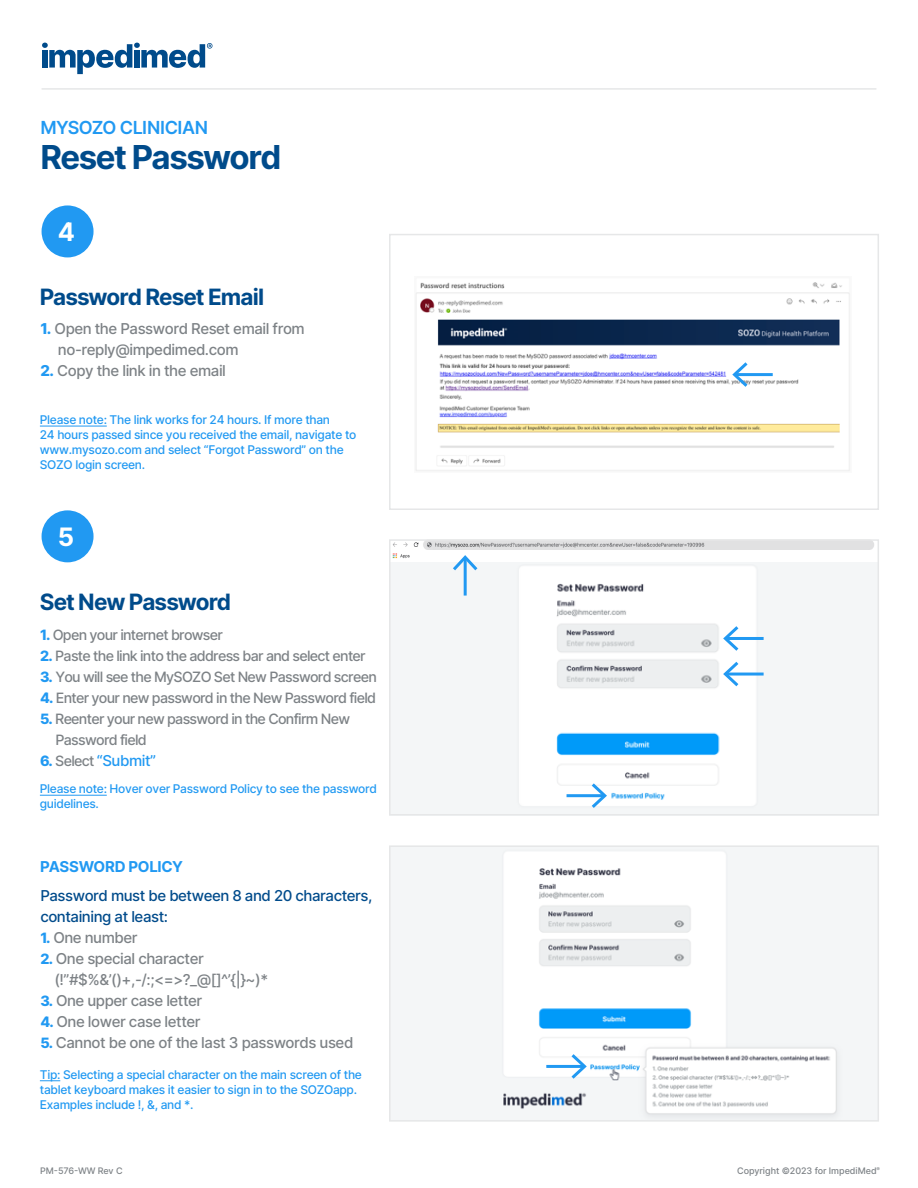
<style>
.page{position:relative;width:918px;height:1188px;background:#fff}
.page>*{position:absolute;margin:0;border:0;box-sizing:border-box;transform-origin:0 0}
.t1{font:700 33px "Inter";letter-spacing:-.045em;color:#004b8b}
.t2{font:700 25.35px "Inter";color:#fff}
.t3{font:700 22.5px "Inter";letter-spacing:-.04em;color:#004b8b}
.t4{font:600 18px "Inter";letter-spacing:-.025em;color:#2199f2}
.t5{font:500 15px/21px "Inter";letter-spacing:-.03em;color:#7d8286}
.t6{font:500 15px/21px "Inter";letter-spacing:-.03em;color:#004b8b}
.t7{font:500 15px "Inter";letter-spacing:-.03em;color:#2199f2}
.t8{font:700 15px "Inter";letter-spacing:-.02em;color:#2199f2}
.t9{font:500 14.25px/21px "Inter";letter-spacing:-.05em;color:#7d8286}
.t10{font:500 12px/15px "Inter";letter-spacing:-.025em;color:#2199f2}
.t11{font:500 9px "Inter";letter-spacing:-.005em;color:#7d8286}
.s1{font-weight:800;color:#2199f2}
.s2{font-weight:800;font-size:14.25px}
.s3{font-size:14.25px;color:#7d8286}
.s4{font-weight:800;font-size:14.25px;color:#2199f2}
</style>
<div class="page">
<img style="left:415px;top:282px;width:435px;height:189px">
<img style="left:392px;top:562px;width:484px;height:251px">
<hr style="left:40px;top:426px;width:67px;height:1px;background:#2199f2">
<img style="left:392px;top:542px;width:482px;height:17px">
<svg style="left:40px;top:1080px;width:20px;height:1px"></svg>
<hr style="left:40px;top:795px;width:67px;height:1px;background:#2199f2">
<div style="left:389px;top:234px;width:490px;height:276px;border:2px solid #e6e7e8"></div>
<img style="left:392px;top:848px;width:484px;height:271px">
<div style="left:389px;top:539px;width:490px;height:277px;border:2px solid #e6e7e8"></div>
<div style="left:389px;top:845px;width:490px;height:277px;border:2px solid #e6e7e8"></div>
<div style="left:42px;top:205px;width:52px;height:52px;background:#2199f2;border-radius:50%"></div>
<div style="left:42px;top:510px;width:52px;height:52px;background:#2199f2;border-radius:50%"></div>
<hr style="left:42px;top:88px;width:834px;height:2px;background:#e6e7e8">
<svg style="left:42px;top:42px;width:171px;height:32px"></svg>
<hr style="left:736px;top:373px;width:37px;height:3px;background:#2199f2">
<svg style="left:732px;top:362px;width:16px;height:25px"></svg>
<hr style="left:726px;top:637px;width:38px;height:3px;background:#2199f2">
<svg style="left:723px;top:626px;width:15px;height:25px"></svg>
<hr style="left:726px;top:673px;width:38px;height:3px;background:#2199f2">
<svg style="left:723px;top:662px;width:15px;height:24px"></svg>
<hr style="left:567px;top:794px;width:37px;height:3px;background:#2199f2">
<svg style="left:592px;top:783px;width:15px;height:25px"></svg>
<hr style="left:546px;top:1065px;width:38px;height:3px;background:#2199f2">
<svg style="left:572px;top:1054px;width:15px;height:25px"></svg>
<hr style="left:464px;top:558px;width:3px;height:38px;background:#2199f2">
<svg style="left:453px;top:555px;width:24px;height:15px"></svg>
<h3 class="t4" style="left:40px;top:116px;width:169px">MYSOZO CLINICIAN</h3>
<h1 class="t1" style="left:40px;top:137px;width:243px">Reset Password</h1>
<h2 class="t2" style="left:58px;top:216px;width:19px">4</h2>
<h3 class="t3" style="left:40px;top:283px;width:226px">Password Reset Email</h3>
<p class="t5" style="left:58px;top:318px;width:248px;text-indent:-18px"><span class="s1">1.</span> Open the Password Reset email from no-reply@impedimed.com</p>
<p class="t5" style="left:40px;top:360px;width:187px"><span class="s1">2.</span> Copy the link in the email</p>
<p class="t10" style="left:40px;top:412px;width:318px">Please note: The link works for 24 hours. If more than<br>24 hours passed since you received the email, navigate to www.mysozo.com and select “Forgot Password” on the SOZO login screen.</p>
<h2 class="t2" style="left:58px;top:521px;width:18px">5</h2>
<h3 class="t3" style="left:40px;top:588px;width:193px">Set New Password</h3>
<p class="t9" style="left:40px;top:624px;width:184px"><span class="s1">1.</span> Open your internet browser</p>
<p class="t9" style="left:40px;top:645px;width:327px"><span class="s1">2.</span> Paste the link into the address bar and select enter</p>
<p class="t9" style="left:40px;top:666px;width:338px"><span class="s1">3.</span> You will see the MySOZO Set New Password screen</p>
<p class="t9" style="left:40px;top:687px;width:338px"><span class="s1">4.</span> Enter your new password in the New Password field</p>
<p class="t9" style="left:55px;top:708px;width:296px;text-indent:-15px"><span class="s1">5.</span> Reenter your new password in the Confirm New<br>Password field</p>
<p class="t7" style="left:40px;top:752px;width:117px"><span class="s2">6.</span> <span class="s3">Select</span> “Submit”</p>
<p class="t10" style="left:40px;top:781px;width:339px">Please note: Hover over Password Policy to see the password guidelines.</p>
<p class="t8" style="left:40px;top:858px;width:144px">PASSWORD POLICY</p>
<p class="t6" style="left:40px;top:885px;width:334px">Password must be between 8 and 20 characters, containing at least:</p>
<p class="t5" style="left:40px;top:927px;width:99px"><span class="s4">1.</span> One number</p>
<p class="t5" style="left:54px;top:948px;width:215px;text-indent:-14px"><span class="s4">2.</span> One special character (!”#$%&amp;’()+,-/:;&lt;=&gt;?_@[]^’{|}~)*</p>
<p class="t5" style="left:40px;top:990px;width:164px"><span class="s4">3.</span> One upper case letter</p>
<p class="t5" style="left:40px;top:1011px;width:162px"><span class="s4">4.</span> One lower case letter</p>
<p class="t5" style="left:40px;top:1032px;width:315px"><span class="s4">5.</span> Cannot be one of the last 3 passwords used</p>
<p class="t10" style="left:40px;top:1067px;width:324px">Tip: Selecting a special character on the main screen of the tablet keyboard makes it easier to sign in to the SOZOapp.<br>Examples include !, &amp;, and *.</p>
<p class="t11" style="left:40px;top:1165px;width:84px">PM-576-WW Rev C</p>
<p class="t11" style="left:737px;top:1165px;width:144px">Copyright ©2023 for ImpediMed<sup>®</sup></p>
</div>
